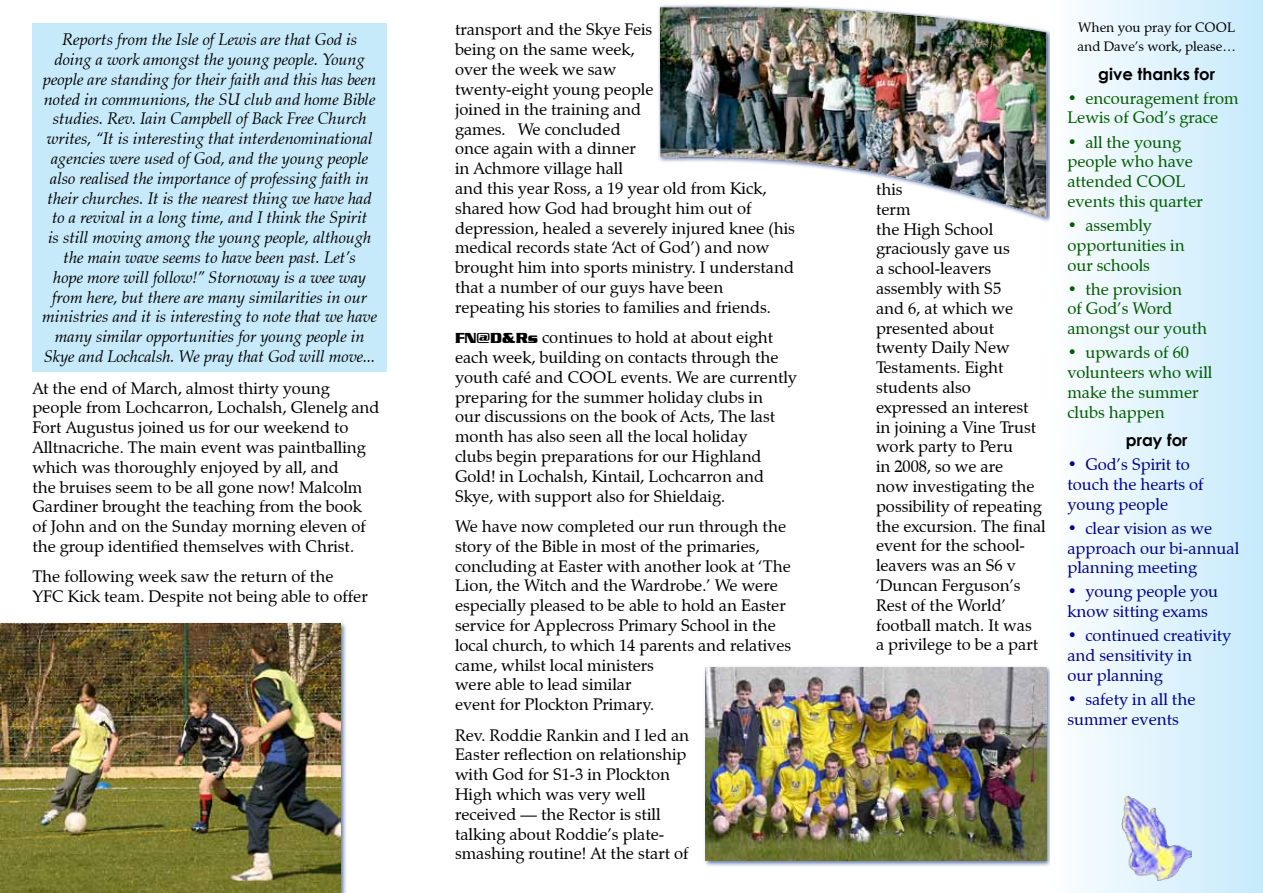
<style>
.page{position:relative;width:1263px;height:893px;background:#fff}
.page>*{position:absolute;margin:0;border:0;box-sizing:border-box;transform-origin:0 0}
.t1{font:16.5px/19.8px "Zapf Calligraphic 801 BT";color:#000}
.t2{font:italic 16.5px/19.8px "Zapf Calligraphic 801 BT";color:#000;text-align:center}
.t3{font:16.5px/19.8px "Zapf Calligraphic 801 BT";color:#005a00}
.t4{font:16.5px/19.8px "Zapf Calligraphic 801 BT";color:#00008d}
.t5{font:700 16.5px "Century Gothic";color:#000}
.t6{font:13.5px/19.8px "Zapf Calligraphic 801 BT";color:#000}
.s1{font-family:"Serpentine D";font-weight:700;font-size:15px}
</style>
<div class="page">
<div style="left:658px;top:3px;width:394px;height:220px;background:#25408f;opacity:.75"></div>
<img style="left:660px;top:4px;width:390px;height:213px">
<div style="left:0;top:621px;width:347px;height:272px;background:#25408f;opacity:.75"></div>
<img style="left:0;top:623px;width:340px;height:270px">
<div style="left:703px;top:665px;width:350px;height:202px;background:#25408f;opacity:.75"></div>
<img style="left:706px;top:668px;width:340px;height:193px">
<div style="left:32px;top:23px;width:355px;height:349px;background:#c7eafb"></div>
<div style="left:1050px;top:0;width:213px;height:893px;background:linear-gradient(to right,#fcfdfe,#c6e9fb)"></div>
<p class="t2" style="left:42px;top:30px;width:336px">Reports from the Isle of Lewis are that God is doing a work amongst the young people. Young people are standing for their faith and this has been noted in communions, the SU club and home Bible studies. Rev. Iain Campbell of Back Free Church writes, “It is interesting that interdenominational agencies were used of God, and the young people also realised the importance of professing faith in their churches. It is the nearest thing we have had to a revival in a long time, and I think the Spirit<br>is still moving among the young people, although the main wave seems to have been past. Let’s<br>hope more will follow!” Stornoway is a wee way from here, but there are many similarities in our ministries and it is interesting to note that we have many similar opportunities for young people in Skye and Lochcalsh. We pray that God will move...</p>
<p class="t1" style="left:32px;top:378px;width:349px">At the end of March, almost thirty young people from Lochcarron, Lochalsh, Glenelg and Fort Augustus joined us for our weekend to Alltnacriche. The main event was paintballing which was thoroughly enjoyed by all, and<br>the bruises seem to be all gone now! Malcolm Gardiner brought the teaching from the book of John and on the Sunday morning eleven of the group identified themselves with Christ.</p>
<p class="t1" style="left:32px;top:567px;width:337px">The following week saw the return of the<br>YFC Kick team. Despite not being able to offer</p>
<p class="t1" style="left:455px;top:20px;width:341px">transport and the Skye Feis<br>being on the same week,<br>over the week we saw<br>twenty-eight young people<br>joined in the training and<br>games. We concluded<br>once again with a dinner<br>in Achmore village hall<br>and this year Ross, a 19 year old from Kick, shared how God had brought him out of depression, healed a severely injured knee (his medical records state ‘Act of God’) and now brought him into sports ministry. I understand that a number of our guys have been repeating his stories to families and friends.</p>
<p class="t1" style="left:455px;top:328px;width:343px"><span class="s1">FN@D&amp;Rs</span> continues to hold at about eight each week, building on contacts through the youth café and COOL events. We are currently preparing for the summer holiday clubs in<br>our discussions on the book of Acts, The last month has also seen all the local holiday<br>clubs begin preparations for our Highland Gold! in Lochalsh, Kintail, Lochcarron and Skye, with support also for Shieldaig.</p>
<p class="t1" style="left:455px;top:516px;width:338px">We have now completed our run through the story of the Bible in most of the primaries, concluding at Easter with another look at ‘The Lion, the Witch and the Wardrobe.’ We were especially pleased to be able to hold an Easter service for Applecross Primary School in the local church, to which 14 parents and relatives came, whilst local ministers<br>were able to lead similar<br>event for Plockton Primary.</p>
<p class="t1" style="left:455px;top:725px;width:236px">Rev. Roddie Rankin and I led an<br>Easter reflection on relationship with God for S1-3 in Plockton<br>High which was very well received — the Rector is still talking about Roddie’s plate&shy;smashing routine! At the start of</p>
<p class="t1" style="left:876px;top:179px;width:171px">this<br>term<br>the High School graciously gave us<br>a school-leavers assembly with S5<br>and 6, at which we presented about twenty Daily New<br>Testaments. Eight students also expressed an interest in joining a Vine Trust work party to Peru<br>in 2008, so we are<br>now investigating the possibility of repeating the excursion. The final event for the school&shy;leavers was an S6 v ‘Duncan Ferguson’s<br>Rest of the World’ football match. It was<br>a privilege to be a part</p>
<p class="t6" style="left:1077px;top:17px;width:160px">When you pray for COOL and Dave’s work, please…</p>
<p class="t5" style="left:1098px;top:61px;width:118px">give thanks for</p>
<p class="t3" style="left:1067px;top:88px;width:173px">• encouragement from<br>Lewis of God’s grace</p>
<p class="t3" style="left:1067px;top:132px;width:137px">• all the young people who have attended COOL events this quarter</p>
<p class="t3" style="left:1067px;top:215px;width:119px">• assembly opportunities in our schools</p>
<p class="t3" style="left:1067px;top:279px;width:141px">• the provision<br>of God’s Word amongst our youth</p>
<p class="t3" style="left:1067px;top:343px;width:146px">• upwards of 60 volunteers who will make the summer clubs happen</p>
<p class="t5" style="left:1126px;top:427px;width:63px">pray for</p>
<p class="t4" style="left:1067px;top:455px;width:138px">• God’s Spirit to touch the hearts of young people</p>
<p class="t4" style="left:1067px;top:518px;width:173px">• clear vision as we approach our bi-annual planning meeting</p>
<p class="t4" style="left:1067px;top:582px;width:152px">• young people you know sitting exams</p>
<p class="t4" style="left:1067px;top:626px;width:165px">• continued creativity and sensitivity in<br>our planning</p>
<p class="t4" style="left:1067px;top:689px;width:130px">• safety in all the summer events</p>
</div>
